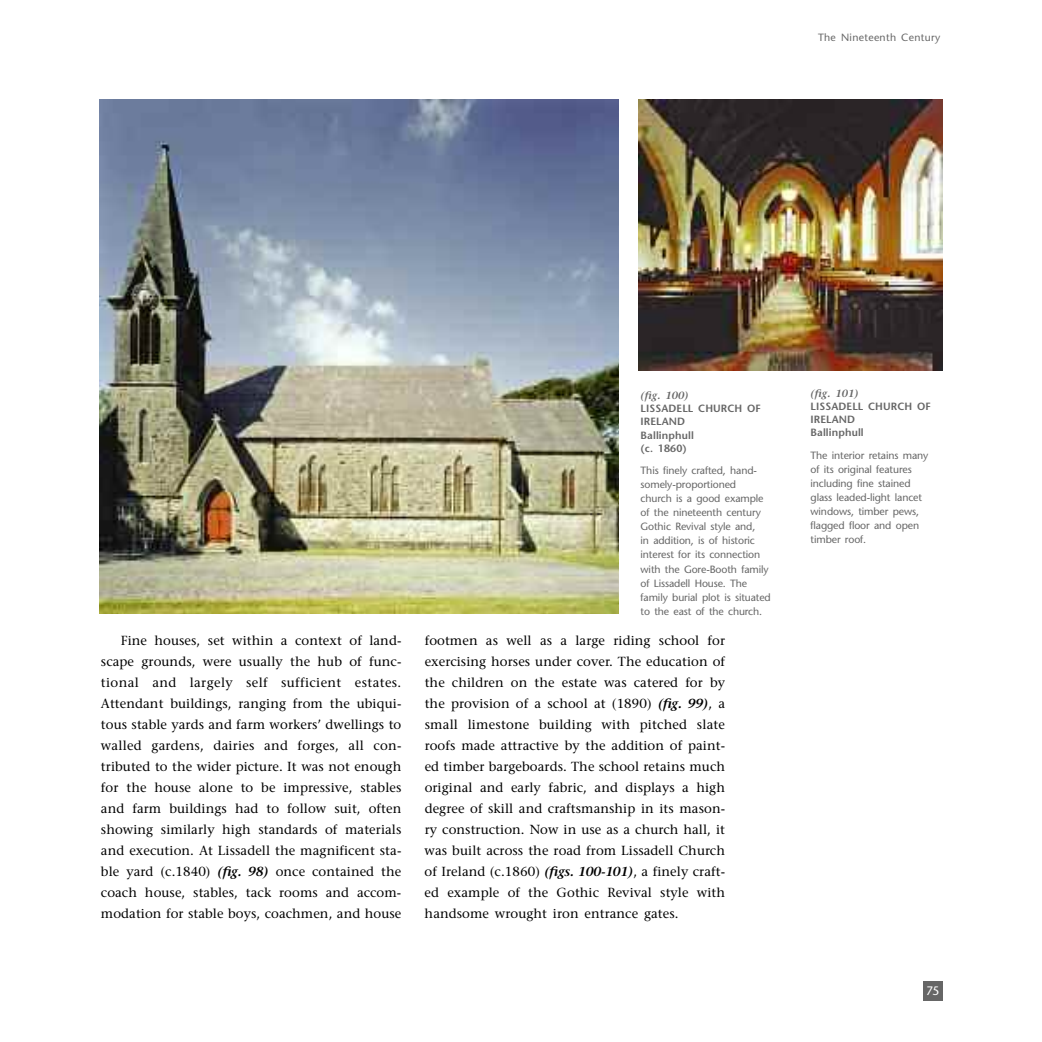
<style>
.page{position:relative;width:1042px;height:1042px;background:#fff}
.page>*{position:absolute;margin:0;border:0;box-sizing:border-box;transform-origin:0 0}
.t1{font:13.12px/21px "Stone Serif";letter-spacing:.005em;color:#000;text-align:justify}
.t2{font:12.25px "Stone Sans";color:#fff}
.t3{font:10.5px/14px "Stone Sans";letter-spacing:-.01em;color:#666}
.t4{font:600 10.5px/13.1px "Stone Sans";letter-spacing:.01em;color:#666}
.t5{font:10.5px "Stone Sans";letter-spacing:.03em;color:#666}
.t6{font:italic 600 10.5px "Stone Serif";letter-spacing:.01em;color:#666}
.s1{font-weight:600;font-style:italic}
</style>
<div class="page">
<div style="left:923px;top:981px;width:20px;height:20px;background:#666"></div>
<img style="left:99px;top:99px;width:520px;height:515px">
<img style="left:639px;top:99px;width:304px;height:271px">
<p class="t5" style="left:818px;top:33px;width:124px">The Nineteenth Century</p>
<p class="t6" style="left:640px;top:391px;width:50px">(fig. 100)</p>
<p class="t4" style="left:640px;top:403px;width:122px">LISSADELL CHURCH OF<br>IRELAND<br>Ballinphull<br>(c. 1860)</p>
<p class="t3" style="left:640px;top:465px;width:132px">This finely crafted, hand&shy;somely-proportioned<br>church is a good example of the nineteenth century<br>Gothic Revival style and,<br>in addition, is of historic interest for its connection with the Gore-Booth family of Lissadell House. The family burial plot is situated to the east of the church.</p>
<p class="t1" style="left:101px;top:631px;width:302px;text-indent:20px">Fine houses, set within a context of land&shy;scape grounds, were usually the hub of func&shy;tional and largely self sufficient estates.<br>Attendant buildings, ranging from the ubiqui&shy;tous stable yards and farm workers’ dwellings to walled gardens, dairies and forges, all con&shy;tributed to the wider picture. It was not enough for the house alone to be impressive, stables and farm buildings had to follow suit, often showing similarly high standards of materials and execution. At Lissadell the magnificent sta&shy;ble yard (c.1840) <span class="s1">(fig. 98)</span> once contained the coach house, stables, tack rooms and accom&shy;modation for stable boys, coachmen, and house</p>
<p class="t1" style="left:425px;top:631px;width:302px">footmen as well as a large riding school for exercising horses under cover. The education of the children on the estate was catered for by the provision of a school at (1890) <span class="s1">(fig. 99)</span>, a small limestone building with pitched slate roofs made attractive by the addition of paint&shy;ed timber bargeboards. The school retains much original and early fabric, and displays a high degree of skill and craftsmanship in its mason&shy;ry construction. Now in use as a church hall, it was built across the road from Lissadell Church of Ireland (c.1860) <span class="s1">(figs. 100-101)</span>, a finely craft&shy;ed example of the Gothic Revival style with handsome wrought iron entrance gates.</p>
<p class="t6" style="left:810px;top:389px;width:50px">(fig. 101)</p>
<p class="t4" style="left:810px;top:401px;width:122px">LISSADELL CHURCH OF<br>IRELAND<br>Ballinphull</p>
<p class="t3" style="left:810px;top:449px;width:119px">The interior retains many of its original features including fine stained glass leaded-light lancet windows, timber pews, flagged floor and open timber roof.</p>
<p class="t2" style="left:926px;top:986px;width:15px">75</p>
</div>
